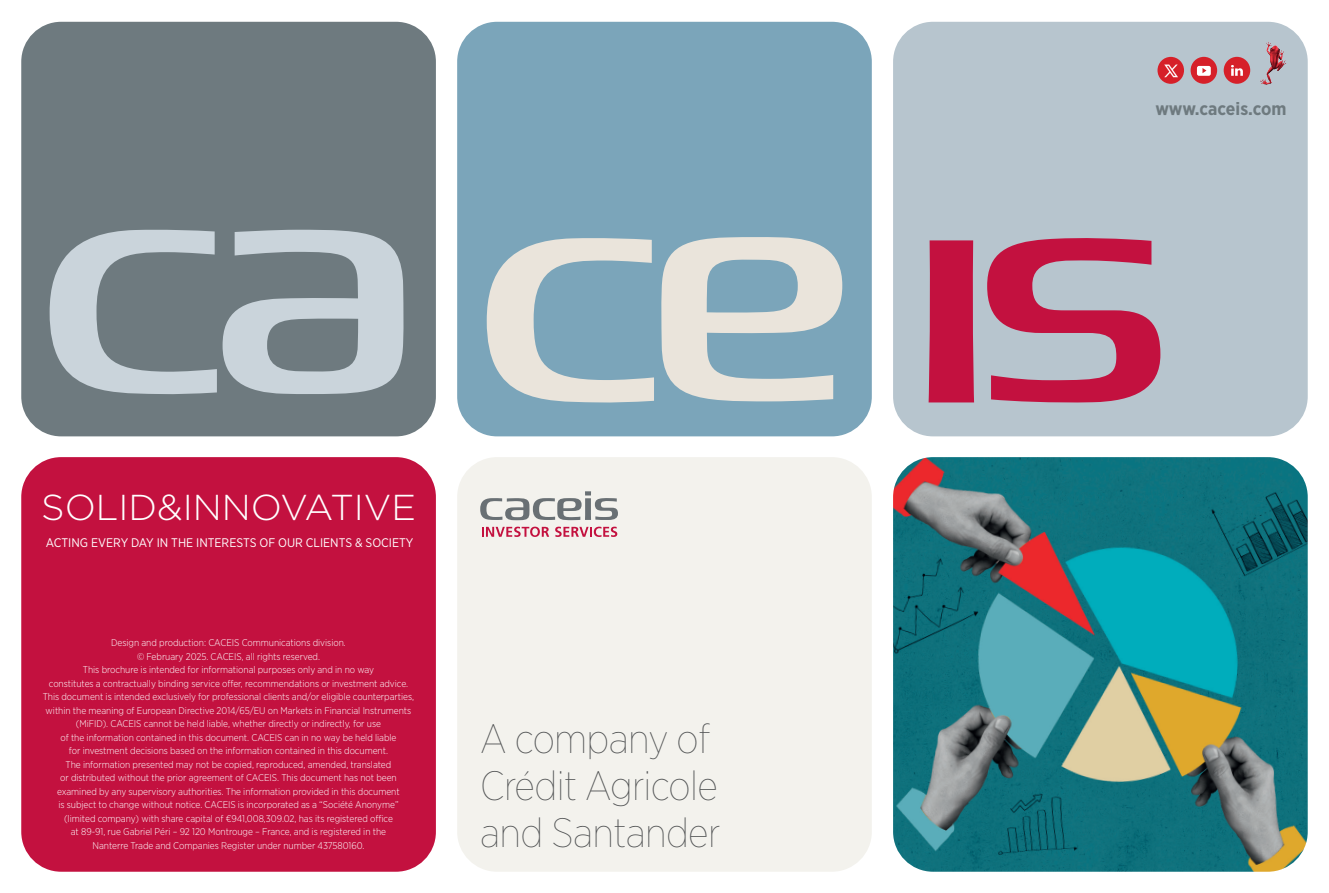
<style>
.page{position:relative;width:1329px;height:893px;background:#fff}
.page>*{position:absolute;margin:0;border:0;box-sizing:border-box;transform-origin:0 0}
.t1{font:100 40.95px/46.8px "Gotham Narrow";letter-spacing:-.015em;color:#4f5152}
.t2{font:300 36px "Gotham";color:#fff}
.t3{font:700 18px "Gotham Narrow";color:#6e7a7f}
.t4{font:12.45px "Gotham Narrow";color:#fff}
.t5{font:300 9.75px/13.5px "Gotham Narrow";letter-spacing:-.005em;color:#fff;text-align:center}
</style>
<div class="page">
<div style="left:21px;top:457px;width:415px;height:415px;background:#c3113f;border-radius:40px"></div>
<div style="left:457px;top:457px;width:415px;height:415px;background:#f3f2ed;border-radius:40px"></div>
<div style="left:21px;top:22px;width:415px;height:414px;background:#6e7a7f;border-radius:40px"></div>
<div style="left:457px;top:22px;width:415px;height:414px;background:#7ba5ba;border-radius:40px"></div>
<div style="left:893px;top:22px;width:414px;height:414px;background:#b7c5ce;border-radius:40px"></div>
<svg style="left:482px;top:527px;width:67px;height:10px"></svg>
<svg style="left:555px;top:527px;width:62px;height:10px"></svg>
<svg style="left:480px;top:491px;width:138px;height:29px"></svg>
<img style="left:893px;top:457px;width:414px;height:415px">
<svg style="left:487px;top:238px;width:167px;height:165px"></svg>
<svg style="left:661px;top:237px;width:181px;height:164px"></svg>
<svg style="left:987px;top:238px;width:173px;height:165px"></svg>
<svg style="left:928px;top:240px;width:46px;height:162px;background:#c21a46"></svg>
<svg style="left:50px;top:229px;width:167px;height:165px"></svg>
<svg style="left:223px;top:230px;width:181px;height:164px"></svg>
<div style="left:1223px;top:57px;width:27px;height:27px;background:#d62029;border-radius:50%"></div>
<div style="left:1190px;top:57px;width:27px;height:27px;background:#d62029;border-radius:50%"></div>
<svg style="left:1231px;top:65px;width:12px;height:11px"></svg>
<svg style="left:1197px;top:66px;width:14px;height:10px"></svg>
<img style="left:1260px;top:42px;width:26px;height:43px">
<div style="left:1157px;top:57px;width:27px;height:27px;background:#d62029;border-radius:50%"></div>
<img style="left:1164px;top:64px;width:14px;height:14px">
<h2 class="t2" style="left:41px;top:485px;width:376px">SOLID&amp;INNOVATIVE</h2>
<p class="t4" style="left:46px;top:534px;width:369px">ACTING EVERY DAY IN THE INTERESTS OF OUR CLIENTS &amp; SOCIETY</p>
<p class="t5" style="left:43px;top:636px;width:373px">Design and production: CACEIS Communications division.<br>© February 2025. CACEIS, all rights reserved.<br>This brochure is intended for informational purposes only and in no way<br>constitutes a contractually binding service offer, recommendations or investment advice.<br>This document is intended exclusively for professional clients and/or eligible counterparties, within the meaning of European Directive 2014/65/EU on Markets in Financial Instruments (MiFID). CACEIS cannot be held liable, whether directly or indirectly, for use<br>of the information contained in this document. CACEIS can in no way be held liable<br>for investment decisions based on the information contained in this document.<br>The information presented may not be copied, reproduced, amended, translated<br>or distributed without the prior agreement of CACEIS. This document has not been examined by any supervisory authorities. The information provided in this document<br>is subject to change without notice. CACEIS is incorporated as a “Société Anonyme” (limited company) with share capital of €941,008,309.02, has its registered office<br>at 89-91, rue Gabriel Péri – 92 120 Montrouge – France, and is registered in the<br>Nanterre Trade and Companies Register under number 437580160.</p>
<h1 class="t1" style="left:480px;top:714px;width:241px">A company of<br>Crédit Agricole and Santander</h1>
<h3 class="t3" style="left:1155px;top:97px;width:133px">www.caceis.com</h3>
</div>
